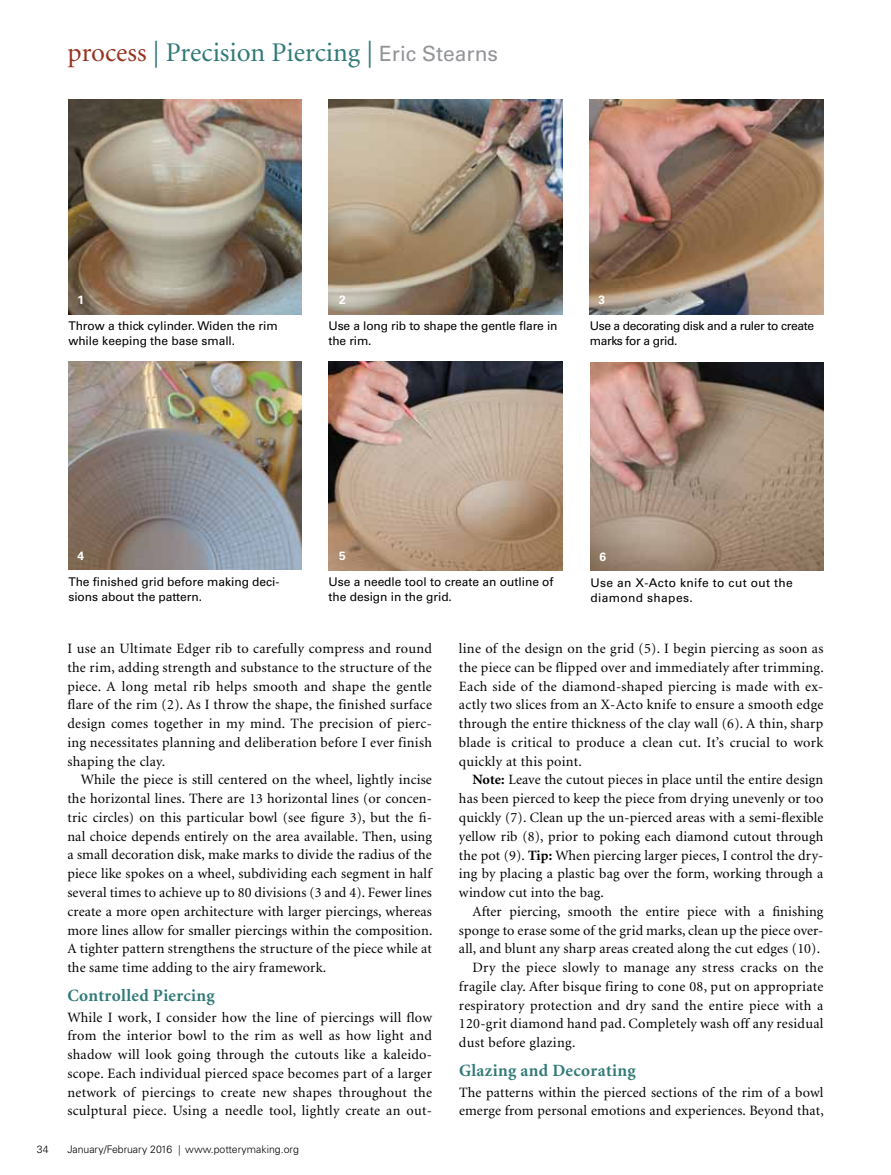
<style>
.page{position:relative;width:891px;height:1175px;background:#fff}
.page>*{position:absolute;margin:0;border:0;box-sizing:border-box;transform-origin:0 0}
.t1{font:27px "Minion";color:#307a77}
.t2{font:700 17.25px "Minion";letter-spacing:.02em;color:#307a77}
.t3{font:14.25px/18.8px "Minion";letter-spacing:.015em;color:#000;text-align:justify}
.t4{font:12px/15px "Univers";color:#000}
.t5{font:12px/15px "Univers";letter-spacing:-.03em;color:#000}
.t6{font:12px/15px "Univers";letter-spacing:.03em;color:#000}
.t7{font:700 12px "Univers";color:#fff}
.t8{font:300 10.5px "Univers";color:#000}
.s1{color:#963420}
.s2{font-family:"Univers";font-size:21px;color:#939598}
.s3{font-family:"Minion Display";font-weight:400}
.s4{font-weight:700}
</style>
<div class="page">
<img style="left:68px;top:100px;width:234px;height:214px">
<img style="left:68px;top:361px;width:234px;height:209px">
<img style="left:590px;top:362px;width:234px;height:209px">
<img style="left:328px;top:100px;width:235px;height:214px">
<img style="left:328px;top:361px;width:235px;height:209px">
<img style="left:590px;top:100px;width:234px;height:214px">
<h1 class="t1" style="left:68px;top:39px;width:432px"><span class="s1">process</span> | Precision Piercing | <span class="s2">Eric Stearns</span></h1>
<p class="t7" style="left:77px;top:293px;width:8px">1</p>
<p class="t4" style="left:68px;top:318px;width:211px">Throw a thick cylinder. Widen the rim while keeping the base small.</p>
<p class="t7" style="left:339px;top:293px;width:8px">2</p>
<p class="t4" style="left:329px;top:318px;width:231px">Use a long rib to shape the gentle flare in the rim.</p>
<p class="t7" style="left:599px;top:293px;width:8px">3</p>
<p class="t5" style="left:590px;top:318px;width:226px">Use a decorating disk and a ruler to create marks for a grid.</p>
<p class="t7" style="left:77px;top:549px;width:8px">4</p>
<p class="t7" style="left:599px;top:550px;width:8px">6</p>
<p class="t7" style="left:339px;top:549px;width:8px">5</p>
<p class="t4" style="left:329px;top:574px;width:227px">Use a needle tool to create an outline of the design in the grid.</p>
<p class="t4" style="left:68px;top:574px;width:213px">The finished grid before making deci&shy;sions about the pattern.</p>
<p class="t6" style="left:590px;top:575px;width:204px">Use an X-Acto knife to cut out the diamond shapes.</p>
<p class="t3" style="left:67px;top:639px;width:366px">I use an Ultimate Edger rib to carefully compress and round the rim, adding strength and substance to the structure of the piece. A long metal rib helps smooth and shape the gentle flare of the rim (2). As I throw the shape, the finished surface design comes together in my mind. The precision of pierc&shy;ing necessitates planning and deliberation before I ever finish shaping the clay.</p>
<p class="t3" style="left:67px;top:771px;width:367px;text-indent:13px">While the piece is still centered on the wheel, lightly incise the horizontal lines. There are 13 horizontal lines (or concen&shy;tric circles) on this particular bowl (see figure 3), but the fi&shy;nal choice depends entirely on the area available. Then, using a small decoration disk, make marks to divide the radius of the piece like spokes on a wheel, subdividing each segment in half several times to achieve up to 80 divisions (3 and 4). Fewer lines create a more open architecture with larger piercings, whereas more lines allow for smaller piercings within the composition.<br>A tighter pattern strengthens the structure of the piece while at the same time adding to the airy framework.</p>
<p class="t2" style="left:67px;top:987px;width:149px">Controlled Piercing</p>
<p class="t3" style="left:67px;top:1008px;width:366px">While I work, I consider how the line of piercings will flow from the interior bowl to the rim as well as how light and shadow will look going through the cutouts like a kaleido&shy;scope. Each individual pierced space becomes part of a larger network of piercings to create new shapes throughout the sculptural piece. Using a needle tool, lightly create an out-</p>
<p class="t8" style="left:37px;top:1142px;width:13px">34</p>
<p class="t8" style="left:67px;top:1142px;width:233px">January/February 2016 <span class="s3">|</span> www.potterymaking.org</p>
<p class="t3" style="left:459px;top:639px;width:366px">line of the design on the grid (5). I begin piercing as soon as the piece can be flipped over and immediately after trimming.<br>Each side of the diamond-shaped piercing is made with ex&shy;actly two slices from an X-Acto knife to ensure a smooth edge through the entire thickness of the clay wall (6). A thin, sharp blade is critical to produce a clean cut. It’s crucial to work quickly at this point.</p>
<p class="t3" style="left:459px;top:771px;width:366px;text-indent:13px"><span class="s4">Note:</span> Leave the cutout pieces in place until the entire design has been pierced to keep the piece from drying unevenly or too quickly (7). Clean up the un-pierced areas with a semi-flexible yellow rib (8), prior to poking each diamond cutout through the pot (9). <span class="s4">Tip:</span> When piercing larger pieces, I control the dry&shy;ing by placing a plastic bag over the form, working through a window cut into the bag.</p>
<p class="t3" style="left:472px;top:902px;width:352px">After piercing, smooth the entire piece with a finishing</p>
<p class="t3" style="left:459px;top:921px;width:366px">sponge to erase some of the grid marks, clean up the piece over-</p>
<p class="t3" style="left:459px;top:940px;width:363px">all, and blunt any sharp areas created along the cut edges (10).</p>
<p class="t3" style="left:472px;top:958px;width:353px">Dry the piece slowly to manage any stress cracks on the</p>
<p class="t3" style="left:459px;top:977px;width:366px">fragile clay. After bisque firing to cone 08, put on appropriate</p>
<p class="t3" style="left:459px;top:996px;width:366px">respiratory protection and dry sand the entire piece with a</p>
<p class="t3" style="left:459px;top:1015px;width:366px">120-grit diamond hand pad. Completely wash off any residual</p>
<p class="t3" style="left:459px;top:1033px;width:118px">dust before glazing.</p>
<p class="t2" style="left:459px;top:1062px;width:178px">Glazing and Decorating</p>
<p class="t3" style="left:459px;top:1083px;width:366px">The patterns within the pierced sections of the rim of a bowl emerge from personal emotions and experiences. Beyond that,</p>
</div>
